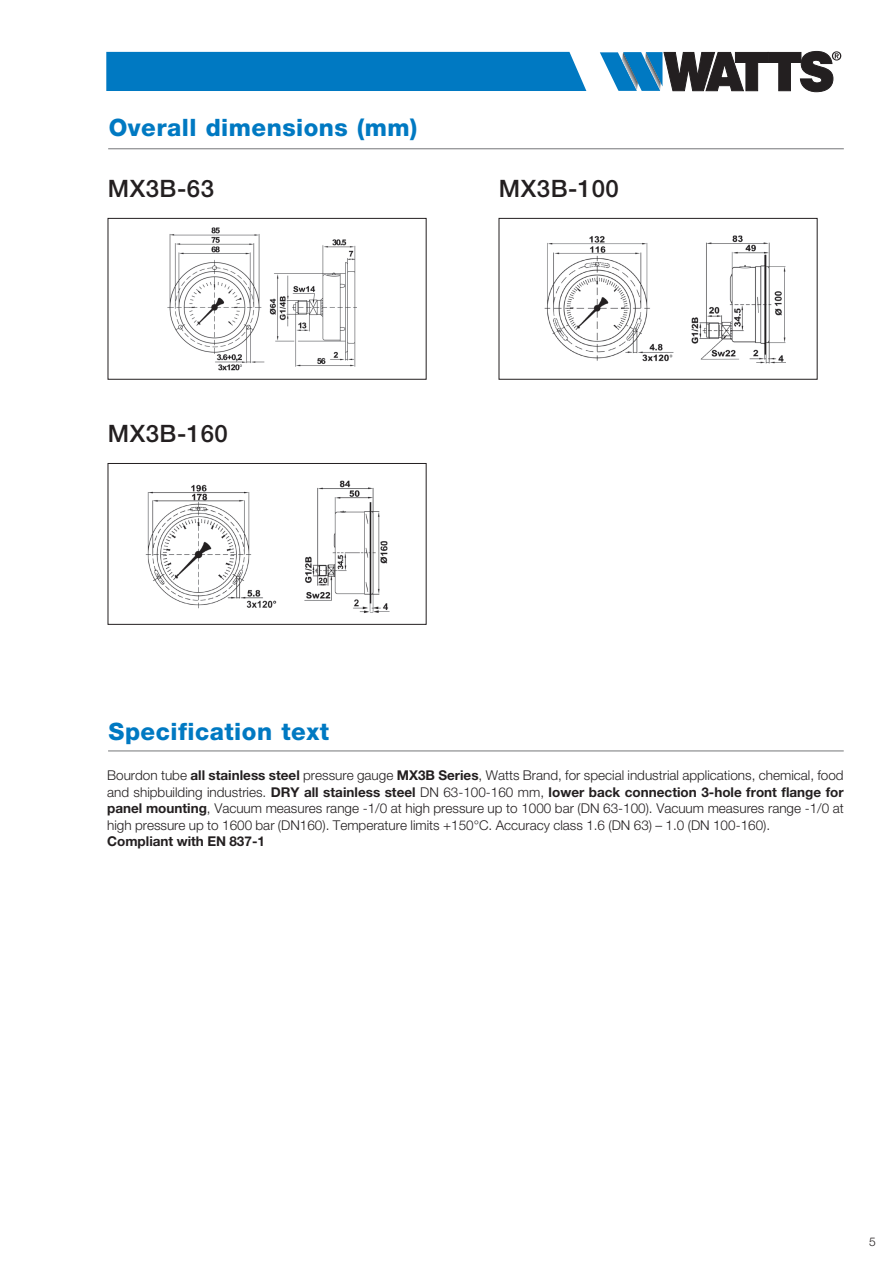
<style>
.page{position:relative;width:893px;height:1263px;background:#fff}
.page>*{position:absolute;margin:0;border:0;box-sizing:border-box;transform-origin:0 0}
.Normale{font:800 24px "Helvetica Neue LT Std";letter-spacing:.02em;color:#0079c2}
.Normale-2{font:500 24px "Helvetica Neue LT Std";letter-spacing:.02em;color:#231f20}
.t1{font:300 13.5px/16.5px "Helvetica Neue LT Std";color:#231f20;text-align:justify}
.t2{font:700 13.5px "Helvetica Neue LT Std";color:#231f20}
.t3{font:300 12px "Helvetica Neue LT Std";color:#231f20}
.s1{font-weight:700}
</style>
<div class="page">
<svg style="left:600px;top:51px;width:241px;height:41px"></svg>
<div style="left:106px;top:52px;width:480px;height:39px;background:#0079c2"></div>
<hr style="left:108px;top:148px;width:736px;height:1px;background:#757679">
<hr style="left:108px;top:750px;width:736px;height:1px;background:#757679">
<div style="left:108px;top:218px;width:319px;height:162px;border:1px solid #231f20"></div>
<div style="left:499px;top:218px;width:318px;height:162px;border:1px solid #231f20"></div>
<div style="left:108px;top:463px;width:319px;height:162px;border:1px solid #231f20"></div>
<img style="left:167px;top:227px;width:190px;height:144px">
<img style="left:544px;top:235px;width:241px;height:129px">
<img style="left:145px;top:480px;width:245px;height:133px">
<p class="Normale" style="left:109px;top:113px;width:310px">Overall dimensions (mm)</p>
<p class="Normale-2" style="left:108px;top:174px;width:108px">MX3B-63</p>
<p class="Normale-2" style="left:499px;top:174px;width:121px">MX3B-100</p>
<p class="Normale-2" style="left:108px;top:419px;width:121px">MX3B-160</p>
<p class="Normale" style="left:109px;top:717px;width:222px">Specification text</p>
<p class="t1" style="left:107px;top:767px;width:738px">Bourdon tube <span class="s1">all stainless steel</span> pressure gauge <span class="s1">MX3B Series</span>, Watts Brand, for special industrial applications, chemical, food and shipbuilding industries. <span class="s1">DRY all stainless steel</span> DN 63-100-160 mm, <span class="s1">lower back connection 3-hole front flange for panel mounting</span>, Vacuum measures range -1/0 at high pressure up to 1000 bar (DN 63-100). Vacuum measures range -1/0 at high pressure up to 1600 bar (DN160). Temperature limits +150°C. Accuracy class 1.6 (DN 63) – 1.0 (DN 100-160).</p>
<p class="t2" style="left:107px;top:833px;width:159px">Compliant with EN 837-1</p>
<p class="t3" style="left:869px;top:1234px;width:8px">5</p>
</div>
